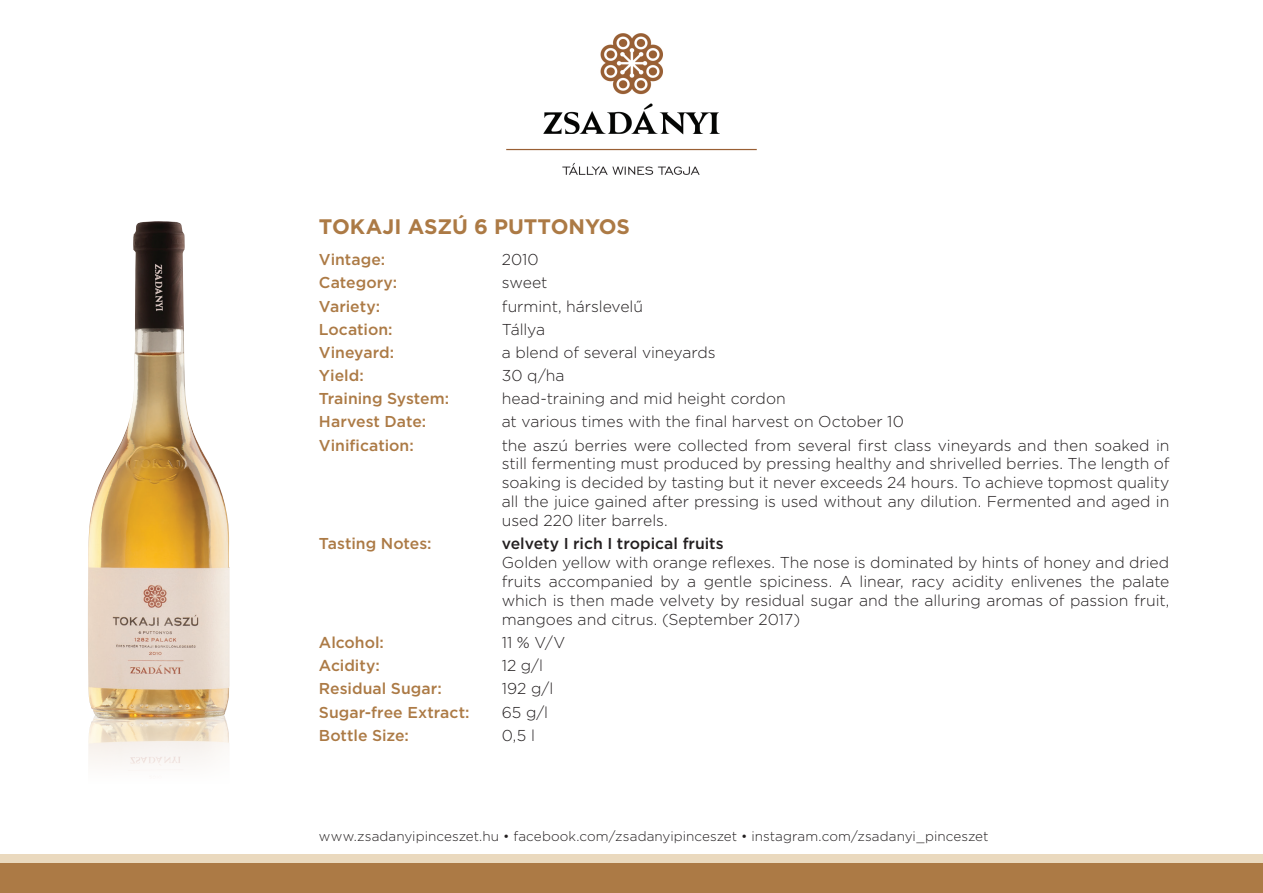
<style>
.page{position:relative;width:1263px;height:893px;background:#fff}
.page>*{position:absolute;margin:0;border:0;box-sizing:border-box;transform-origin:0 0}
.t1{font:700 21px "Gotham";color:#ac7a45}
.t2{font:300 15.75px/18.9px "Gotham";color:#231f20;text-align:justify}
.t3{font:500 15.75px "Gotham";color:#ac7a45}
.t4{font:500 15.75px "Gotham";color:#231f20}
.t5{font:300 13.5px "Gotham";letter-spacing:.005em;color:#231f20}
</style>
<div class="page">
<div style="left:0;top:855px;width:1263px;height:8px;background:#ead9be"></div>
<div style="left:0;top:863px;width:1263px;height:30px;background:#ac7a45"></div>
<img style="left:88px;top:720px;width:142px;height:135px">
<img style="left:88px;top:221px;width:142px;height:499px">
<img style="left:506px;top:33px;width:251px;height:142px">
<h1 class="t1" style="left:319px;top:212px;width:313px">TOKAJI ASZÚ 6 PUTTONYOS</h1>
<p class="t3" style="left:319px;top:249px;width:68px">Vintage:</p>
<p class="t2" style="left:502px;top:250px;width:38px">2010</p>
<p class="t3" style="left:319px;top:273px;width:80px">Category:</p>
<p class="t2" style="left:502px;top:273px;width:47px">sweet</p>
<p class="t3" style="left:319px;top:296px;width:63px">Variety:</p>
<p class="t2" style="left:502px;top:296px;width:143px">furmint, hárslevelű</p>
<p class="t3" style="left:319px;top:319px;width:75px">Location:</p>
<p class="t2" style="left:502px;top:319px;width:45px">Tállya</p>
<p class="t3" style="left:319px;top:342px;width:77px">Vineyard:</p>
<p class="t2" style="left:502px;top:342px;width:215px">a blend of several vineyards</p>
<p class="t3" style="left:319px;top:365px;width:46px">Yield:</p>
<p class="t2" style="left:502px;top:366px;width:64px">30 q/ha</p>
<p class="t3" style="left:319px;top:388px;width:132px">Training System:</p>
<p class="t2" style="left:502px;top:389px;width:285px">head-training and mid height cordon</p>
<p class="t3" style="left:319px;top:411px;width:109px">Harvest Date:</p>
<p class="t2" style="left:502px;top:412px;width:404px">at various times with the final harvest on October 10</p>
<p class="t3" style="left:319px;top:435px;width:96px">Vinification:</p>
<p class="t2" style="left:502px;top:435px;width:669px">the aszú berries were collected from several first class vineyards and then soaked in still fermenting must produced by pressing healthy and shrivelled berries. The length of soaking is decided by tasting but it never exceeds 24 hours. To achieve topmost quality all the juice gained after pressing is used without any dilution. Fermented and aged in used 220 liter barrels.</p>
<p class="t3" style="left:319px;top:533px;width:114px">Tasting Notes:</p>
<p class="t4" style="left:502px;top:533px;width:223px">velvety I rich I tropical fruits</p>
<p class="t2" style="left:502px;top:553px;width:669px">Golden yellow with orange reflexes. The nose is dominated by hints of honey and dried fruits accompanied by a gentle spiciness. A linear, racy acidity enlivenes the palate which is then made velvety by residual sugar and the alluring aromas of passion fruit, mangoes and citrus. (September 2017)</p>
<p class="t3" style="left:319px;top:632px;width:67px">Alcohol:</p>
<p class="t2" style="left:502px;top:633px;width:65px">11 % V/V</p>
<p class="t3" style="left:319px;top:655px;width:62px">Acidity:</p>
<p class="t2" style="left:502px;top:656px;width:43px">12 g/l</p>
<p class="t3" style="left:319px;top:678px;width:124px">Residual Sugar:</p>
<p class="t2" style="left:502px;top:679px;width:53px">192 g/l</p>
<p class="t3" style="left:319px;top:702px;width:152px">Sugar-free Extract:</p>
<p class="t2" style="left:502px;top:702px;width:48px">65 g/l</p>
<p class="t3" style="left:319px;top:725px;width:91px">Bottle Size:</p>
<p class="t2" style="left:502px;top:725px;width:35px">0,5 l</p>
<p class="t5" style="left:319px;top:828px;width:671px">www.zsadanyipinceszet.hu • facebook.com/zsadanyipinceszet • instagram.com/zsadanyi_pinceszet</p>
</div>
